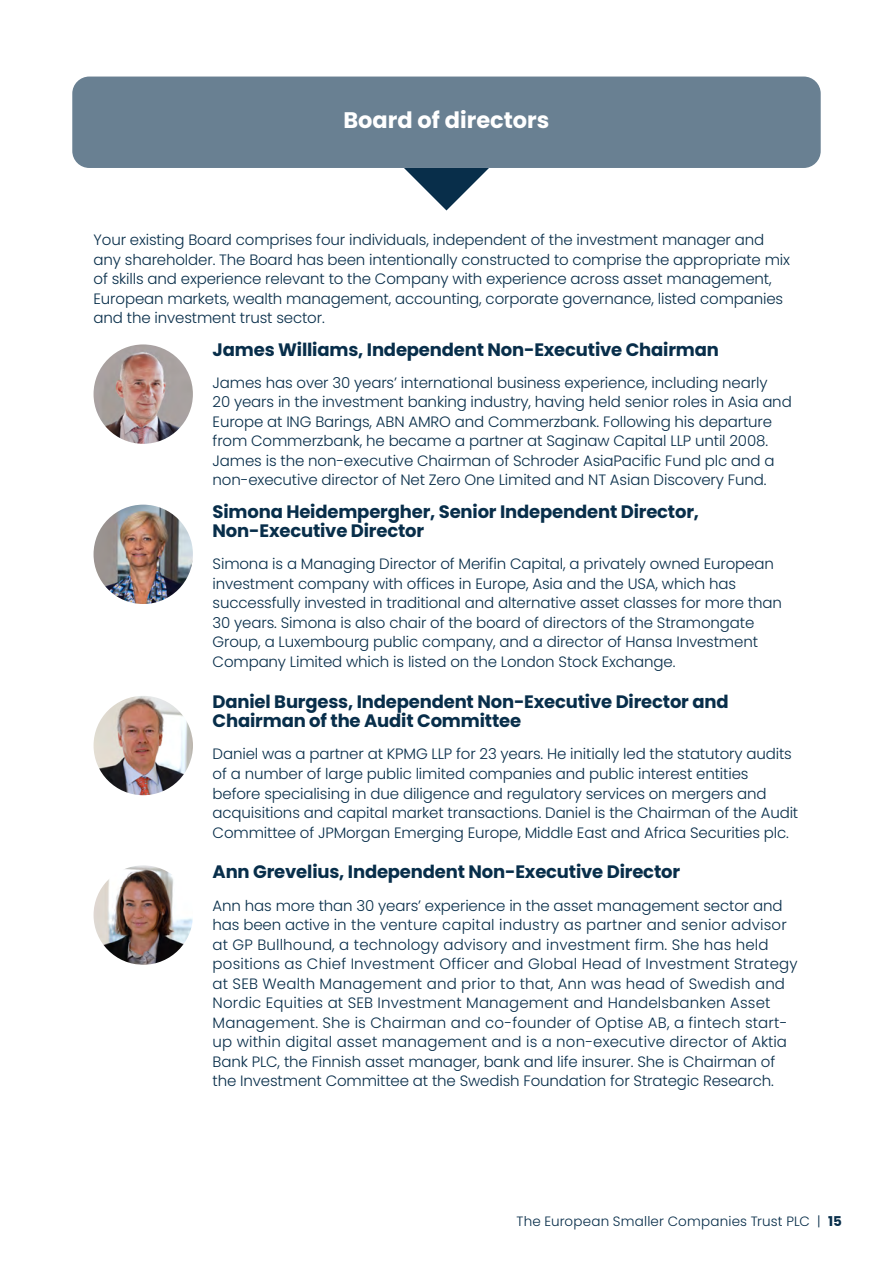
<style>
.page{position:relative;width:893px;height:1263px;background:#fff}
.page>*{position:absolute;margin:0;border:0;box-sizing:border-box;transform-origin:0 0}
.t1{font:700 22.5px "Poppins";color:#fff}
.t2{font:700 18px/19.5px "Poppins";letter-spacing:-.01em;color:#082e4a}
.t3{font:300 15px/19.5px "Poppins";letter-spacing:-.01em;color:#082e4a}
.t4{font:300 15px/19.5px "Poppins";letter-spacing:.01em;color:#082e4a}
.t5{font:300 13.5px "Poppins";letter-spacing:.01em;color:#082e4a}
.s1{font-weight:700}
</style>
<div class="page">
<svg style="left:404px;top:168px;width:85px;height:42px"></svg>
<div style="left:72px;top:77px;width:749px;height:91px;background:#698092;border-radius:17px"></div>
<img style="left:94px;top:344px;width:99px;height:100px;border-radius:50px">
<img style="left:94px;top:696px;width:99px;height:99px;border-radius:50px">
<img style="left:94px;top:505px;width:99px;height:99px;border-radius:50px">
<img style="left:94px;top:865px;width:99px;height:100px;border-radius:50px">
<h1 class="t1" style="left:343px;top:108px;width:207px">Board of directors</h1>
<p class="t3" style="left:94px;top:230px;width:698px">Your existing Board comprises four individuals, independent of the investment manager and any shareholder. The Board has been intentionally constructed to comprise the appropriate mix of skills and experience relevant to the Company with experience across asset management, European markets, wealth management, accounting, corporate governance, listed companies and the investment trust sector.</p>
<p class="t2" style="left:213px;top:340px;width:508px">James Williams, Independent Non-Executive Chairman</p>
<p class="t3" style="left:213px;top:373px;width:581px">James has over 30 years’ international business experience, including nearly<br>20 years in the investment banking industry, having held senior roles in Asia and Europe at ING Barings, ABN AMRO and Commerzbank. Following his departure from Commerzbank, he became a partner at Saginaw Capital LLP until 2008.<br>James is the non-executive Chairman of Schroder AsiaPacific Fund plc and a non-executive director of Net Zero One Limited and NT Asian Discovery Fund.</p>
<p class="t2" style="left:213px;top:502px;width:488px">Simona Heidempergher, Senior Independent Director,<br>Non-Executive Director</p>
<p class="t3" style="left:213px;top:554px;width:571px">Simona is a Managing Director of Merifin Capital, a privately owned European investment company with offices in Europe, Asia and the USA, which has successfully invested in traditional and alternative asset classes for more than 30 years. Simona is also chair of the board of directors of the Stramongate Group, a Luxembourg public company, and a director of Hansa Investment Company Limited which is listed on the London Stock Exchange.</p>
<p class="t2" style="left:213px;top:692px;width:518px">Daniel Burgess, Independent Non-Executive Director and<br>Chairman of the Audit Committee</p>
<p class="t3" style="left:213px;top:744px;width:587px">Daniel was a partner at KPMG LLP for 23 years. He initially led the statutory audits of a number of large public limited companies and public interest entities before specialising in due diligence and regulatory services on mergers and acquisitions and capital market transactions. Daniel is the Chairman of the Audit Committee of JPMorgan Emerging Europe, Middle East and Africa Securities plc.</p>
<p class="t2" style="left:213px;top:862px;width:469px">Ann Grevelius, Independent Non-Executive Director</p>
<p class="t4" style="left:213px;top:895px;width:587px">Ann has more than 30 years’ experience in the asset management sector and has been active in the venture capital industry as partner and senior advisor at GP Bullhound, a technology advisory and investment firm. She has held positions as Chief Investment Officer and Global Head of Investment Strategy at SEB Wealth Management and prior to that, Ann was head of Swedish and Nordic Equities at SEB Investment Management and Handelsbanken Asset Management. She is Chairman and co-founder of Optise AB, a fintech start&shy;up within digital asset management and is a non-executive director of Aktia Bank PLC, the Finnish asset manager, bank and life insurer. She is Chairman of the Investment Committee at the Swedish Foundation for Strategic Research.</p>
<p class="t5" style="left:517px;top:1213px;width:327px">The European Smaller Companies Trust PLC | <span class="s1">15</span></p>
</div>
